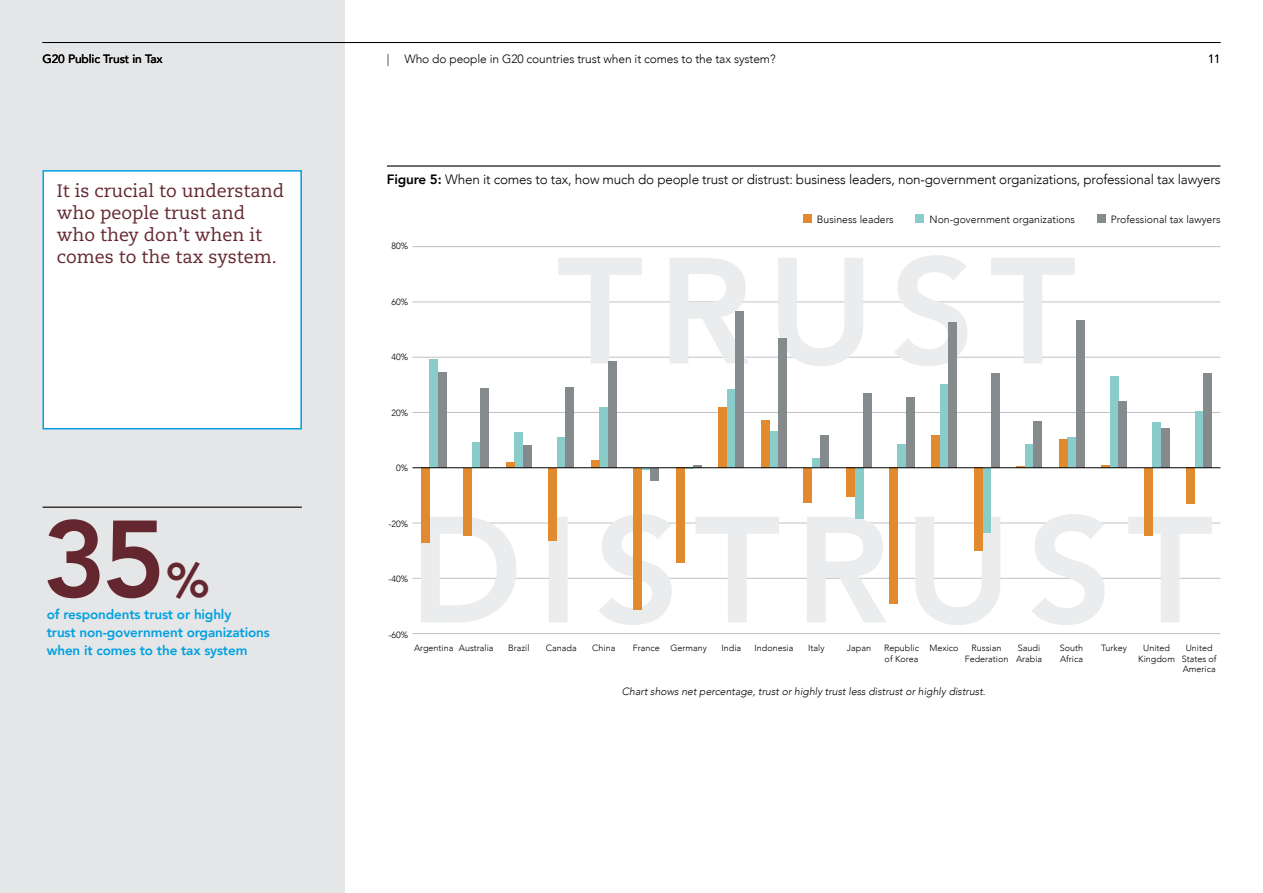
<style>
.page{position:relative;width:1263px;height:893px;background:#fff}
.page>*{position:absolute;margin:0;border:0;box-sizing:border-box;transform-origin:0 0}
.t1{font:800 108px "Avenir";color:#642730}
.t2{font:800 48px "Avenir";color:#642730}
.t3{font:18px/21.8px "Caecilia";color:#642730}
.t4{font:300 13.5px "Avenir";letter-spacing:-.015em;color:#000}
.t5{font:800 13.5px/18px "Avenir";letter-spacing:-.01em;color:#00a1e0}
.t6{font:300 12px "Avenir";letter-spacing:-.01em;color:#000}
.t7{font:500 12px "Avenir";letter-spacing:-.01em;color:#000}
.t8{font:italic 300 10.5px "Avenir";color:#000}
.t9{font:300 10.5px "Avenir";color:#000}
.t10{font:300 9px/10.5px "Avenir";color:#000}
.s1{font-weight:800}
</style>
<div class="page">
<div style="left:0;top:0;width:344px;height:893px;background:#e5e6e7"></div>
<hr style="left:412px;top:246px;width:808px;height:1px;background:#bfc2c4">
<hr style="left:412px;top:302px;width:808px;height:1px;background:#bfc2c4">
<hr style="left:412px;top:412px;width:808px;height:1px;background:#bfc2c4">
<hr style="left:412px;top:357px;width:808px;height:1px;background:#bfc2c4">
<hr style="left:412px;top:633px;width:808px;height:1px;background:#bfc2c4">
<hr style="left:412px;top:523px;width:808px;height:1px;background:#bfc2c4">
<hr style="left:412px;top:578px;width:808px;height:1px;background:#bfc2c4">
<svg style="left:558px;top:255px;width:517px;height:111px"></svg>
<svg style="left:421px;top:514px;width:791px;height:111px"></svg>
<hr style="left:387px;top:165px;width:833px;height:2px;background:#000">
<hr style="left:43px;top:42px;width:1177px;height:1px;background:#000">
<hr style="left:43px;top:507px;width:259px;height:1px;background:#000">
<div style="left:803px;top:215px;width:8px;height:8px;background:#e18a2e"></div>
<div style="left:915px;top:215px;width:9px;height:8px;background:#89ccca"></div>
<div style="left:1097px;top:215px;width:8px;height:8px;background:#858a8d"></div>
<div style="left:429px;top:359px;width:9px;height:109px;background:#89ccca"></div>
<div style="left:421px;top:468px;width:8px;height:75px;background:#e18a2e"></div>
<div style="left:438px;top:372px;width:8px;height:96px;background:#858a8d"></div>
<div style="left:472px;top:442px;width:8px;height:26px;background:#89ccca"></div>
<div style="left:463px;top:468px;width:9px;height:67px;background:#e18a2e"></div>
<div style="left:480px;top:388px;width:9px;height:80px;background:#858a8d"></div>
<div style="left:514px;top:432px;width:9px;height:36px;background:#89ccca"></div>
<div style="left:506px;top:462px;width:8px;height:6px;background:#e18a2e"></div>
<div style="left:523px;top:445px;width:8px;height:23px;background:#858a8d"></div>
<div style="left:557px;top:438px;width:9px;height:30px;background:#89ccca"></div>
<div style="left:549px;top:468px;width:8px;height:73px;background:#e18a2e"></div>
<div style="left:566px;top:387px;width:8px;height:81px;background:#858a8d"></div>
<div style="left:600px;top:408px;width:8px;height:60px;background:#89ccca"></div>
<div style="left:591px;top:461px;width:9px;height:7px;background:#e18a2e"></div>
<div style="left:608px;top:361px;width:9px;height:107px;background:#858a8d"></div>
<svg style="left:642px;top:468px;width:9px;height:2px"></svg>
<div style="left:634px;top:468px;width:8px;height:141px;background:#e18a2e"></div>
<div style="left:651px;top:468px;width:8px;height:12px;background:#858a8d"></div>
<div style="left:676px;top:468px;width:9px;height:95px;background:#e18a2e"></div>
<svg style="left:685px;top:465px;width:17px;height:4px"></svg>
<div style="left:727px;top:390px;width:9px;height:78px;background:#89ccca"></div>
<div style="left:719px;top:408px;width:8px;height:60px;background:#e18a2e"></div>
<div style="left:736px;top:312px;width:8px;height:156px;background:#858a8d"></div>
<div style="left:770px;top:431px;width:8px;height:37px;background:#89ccca"></div>
<div style="left:761px;top:421px;width:9px;height:47px;background:#e18a2e"></div>
<div style="left:778px;top:338px;width:9px;height:130px;background:#858a8d"></div>
<div style="left:812px;top:458px;width:9px;height:10px;background:#89ccca"></div>
<div style="left:804px;top:468px;width:8px;height:34px;background:#e18a2e"></div>
<div style="left:821px;top:435px;width:8px;height:33px;background:#858a8d"></div>
<div style="left:855px;top:468px;width:8px;height:51px;background:#89ccca"></div>
<div style="left:846px;top:468px;width:9px;height:29px;background:#e18a2e"></div>
<div style="left:863px;top:393px;width:9px;height:75px;background:#858a8d"></div>
<div style="left:897px;top:444px;width:9px;height:24px;background:#89ccca"></div>
<div style="left:889px;top:468px;width:8px;height:136px;background:#e18a2e"></div>
<div style="left:906px;top:398px;width:8px;height:70px;background:#858a8d"></div>
<div style="left:940px;top:384px;width:8px;height:84px;background:#89ccca"></div>
<div style="left:931px;top:435px;width:9px;height:33px;background:#e18a2e"></div>
<div style="left:948px;top:322px;width:9px;height:146px;background:#858a8d"></div>
<div style="left:982px;top:468px;width:9px;height:64px;background:#89ccca"></div>
<div style="left:974px;top:468px;width:8px;height:83px;background:#e18a2e"></div>
<div style="left:991px;top:373px;width:8px;height:95px;background:#858a8d"></div>
<div style="left:1025px;top:444px;width:8px;height:24px;background:#89ccca"></div>
<div style="left:1033px;top:421px;width:9px;height:47px;background:#858a8d"></div>
<div style="left:1067px;top:438px;width:9px;height:30px;background:#89ccca"></div>
<div style="left:1059px;top:439px;width:8px;height:29px;background:#e18a2e"></div>
<div style="left:1076px;top:320px;width:8px;height:148px;background:#858a8d"></div>
<div style="left:1110px;top:377px;width:8px;height:91px;background:#89ccca"></div>
<svg style="left:1101px;top:465px;width:9px;height:2px"></svg>
<div style="left:1118px;top:401px;width:9px;height:67px;background:#858a8d"></div>
<div style="left:1152px;top:423px;width:9px;height:45px;background:#89ccca"></div>
<div style="left:1144px;top:468px;width:8px;height:67px;background:#e18a2e"></div>
<div style="left:1161px;top:428px;width:8px;height:40px;background:#858a8d"></div>
<div style="left:1195px;top:411px;width:8px;height:57px;background:#89ccca"></div>
<div style="left:1186px;top:468px;width:9px;height:36px;background:#e18a2e"></div>
<div style="left:1203px;top:373px;width:9px;height:95px;background:#858a8d"></div>
<div style="left:43px;top:171px;width:258px;height:258px;background:#fff"></div>
<div style="left:43px;top:170px;width:259px;height:259px;border:2px solid #00a1e0"></div>
<hr style="left:412px;top:467px;width:808px;height:1px;background:#000">
<h3 class="t7" style="left:43px;top:48px;width:122px">G20 Public Trust in Tax</h3>
<h3 class="t6" style="left:387px;top:52px;width:390px">| Who do people in G20 countries trust when it comes to the tax system?</h3>
<h3 class="t6" style="left:1208px;top:52px;width:14px">11</h3>
<h3 class="t3" style="left:57px;top:181px;width:229px">It is crucial to understand who people trust and who they don’t when it comes to the tax system.</h3>
<h1 class="t1" style="left:43px;top:475px;width:125px">35</h1>
<h2 class="t2" style="left:166px;top:543px;width:45px">%</h2>
<h3 class="t5" style="left:47px;top:606px;width:225px">of respondents trust or highly<br>trust non-government organizations when it comes to the tax system</h3>
<h3 class="t4" style="left:387px;top:171px;width:835px"><span class="s1">Figure 5:</span> When it comes to tax, how much do people trust or distrust: business leaders, non-government organizations, professional tax lawyers</h3>
<p class="t10" style="left:391px;top:241px;width:18px">80%</p>
<p class="t10" style="left:391px;top:296px;width:18px">60%</p>
<p class="t10" style="left:391px;top:352px;width:18px">40%</p>
<p class="t10" style="left:391px;top:407px;width:18px">20%</p>
<p class="t10" style="left:396px;top:463px;width:14px">0%</p>
<p class="t10" style="left:388px;top:518px;width:21px">-20%</p>
<p class="t10" style="left:388px;top:574px;width:21px">-40%</p>
<p class="t10" style="left:388px;top:629px;width:21px">-60%</p>
<p class="t9" style="left:817px;top:213px;width:78px">Business leaders</p>
<p class="t9" style="left:929px;top:213px;width:147px">Non-government organizations</p>
<p class="t9" style="left:1111px;top:213px;width:111px">Professional tax lawyers</p>
<p class="t10" style="left:459px;top:643px;width:36px">Australia</p>
<p class="t10" style="left:508px;top:643px;width:23px">Brazil</p>
<p class="t10" style="left:546px;top:643px;width:32px">Canada</p>
<p class="t10" style="left:592px;top:643px;width:25px">China</p>
<p class="t10" style="left:633px;top:643px;width:76px">France Germany</p>
<p class="t10" style="left:721px;top:643px;width:21px">India</p>
<p class="t10" style="left:754px;top:643px;width:40px">Indonesia</p>
<p class="t10" style="left:808px;top:643px;width:18px">Italy</p>
<p class="t10" style="left:847px;top:643px;width:26px">Japan</p>
<p class="t10" style="left:884px;top:643px;width:37px">Republic of Korea</p>
<p class="t10" style="left:929px;top:643px;width:31px">Mexico</p>
<p class="t10" style="left:965px;top:643px;width:45px;text-align:center">Russian<br>Federation</p>
<p class="t10" style="left:1016px;top:643px;width:28px">Saudi<br>Arabia</p>
<p class="t10" style="left:1060px;top:643px;width:25px">South<br>Africa</p>
<p class="t10" style="left:1101px;top:643px;width:27px">Turkey</p>
<p class="t10" style="left:1138px;top:643px;width:38px;text-align:center">United<br>Kingdom</p>
<p class="t10" style="left:1182px;top:643px;width:36px;text-align:center">United<br>States of<br>America</p>
<p class="t8" style="left:622px;top:685px;width:365px">Chart shows net percentage, trust or highly trust less distrust or highly distrust.</p>
<p class="t10" style="left:414px;top:643px;width:41px">Argentina</p>
</div>
